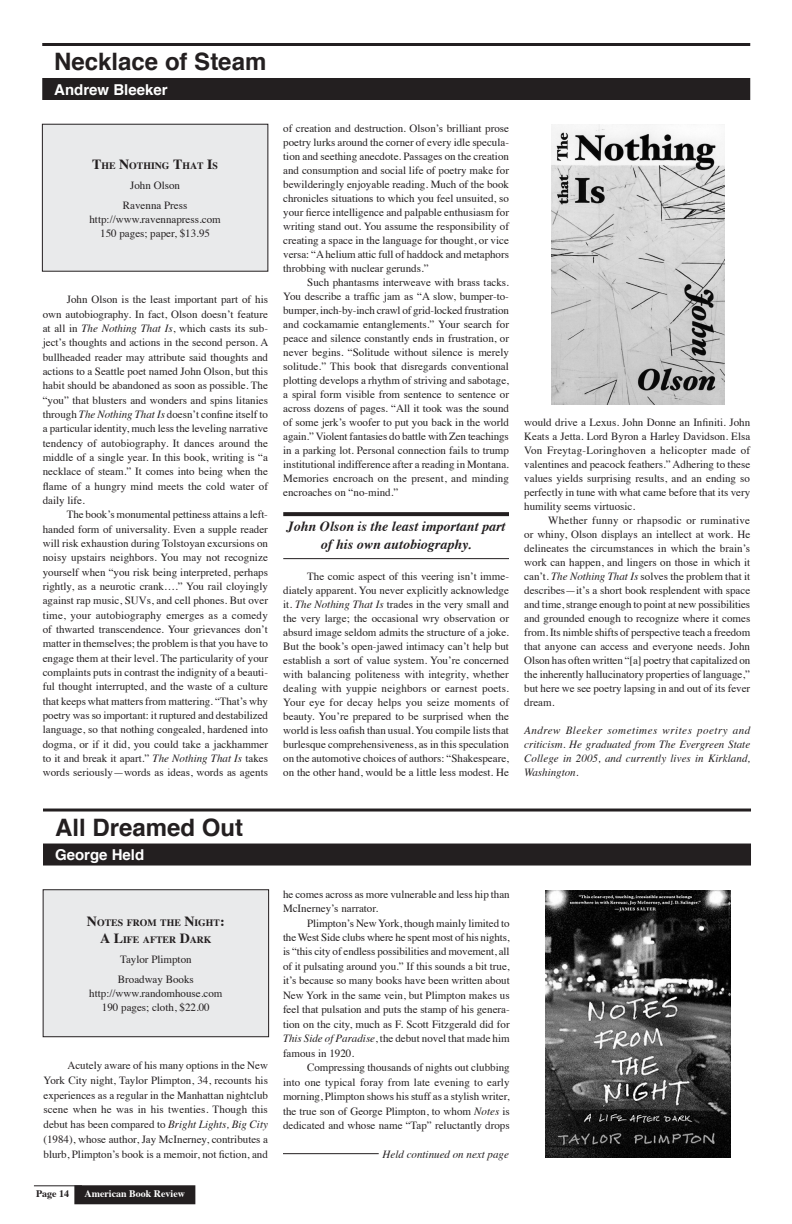
<style>
.page{position:relative;width:792px;height:1224px;background:#fff}
.page>*{position:absolute;margin:0;border:0;box-sizing:border-box;transform-origin:0 0}
.Headline_Front_Half{font:700 24px "Helvetica";color:#231f20}
.Contributor_Front_Ha{font:700 15px "Helvetica";color:#fff}
.Pull_Quote{font:italic 700 14px/18px "Times";color:#231f20;text-align:center}
.Body_Text{font:11px/14px "Times";color:#231f20;text-align:justify}
.Body_Text-No_Indent{font:italic 11px/14px "Times";letter-spacing:.005em;color:#231f20;text-align:justify}
.Box-Book___Pub_Info{font:11px "Times";color:#231f20}
.Box-Author{font:11px "Times";color:#231f20}
.Jump_Footer{font:italic 11px "Times";color:#231f20}
.t1{font:700 10px "Times";color:#fff}
.t2{font:700 10px "Times";color:#231f20}
.Box-Book_Title{font:700 9.8px/16.8px "Times";color:#231f20;text-align:center}
.s1{font-size:14px}
.s2{font-style:italic}
</style>
<div class="page">
<hr style="left:34px;top:1185px;width:48px;height:1px;background:#231f20">
<div style="left:76px;top:1187px;width:118px;height:16px;background:#231f20"></div>
<div style="left:74px;top:1185px;width:121px;height:19px;border:3px solid #231f20"></div>
<hr style="left:42px;top:43px;width:708px;height:3px;background:#231f20">
<div style="left:42px;top:78px;width:708px;height:22px;background:#231f20"></div>
<svg style="left:283px;top:512px;width:226px;height:4px"></svg>
<hr style="left:283px;top:558px;width:226px;height:1px;background:#231f20">
<div style="left:42px;top:124px;width:226px;height:147px;background:#e9eaeb"></div>
<div style="left:42px;top:124px;width:226px;height:148px;border:1px solid #231f20"></div>
<img style="left:552px;top:125px;width:172px;height:280px">
<hr style="left:43px;top:809px;width:708px;height:3px;background:#231f20">
<div style="left:43px;top:844px;width:708px;height:22px;background:#231f20"></div>
<div style="left:43px;top:890px;width:226px;height:147px;background:#e9eaeb"></div>
<div style="left:43px;top:889px;width:226px;height:148px;border:1px solid #231f20"></div>
<hr style="left:283px;top:1153px;width:96px;height:1px;background:#231f20">
<img style="left:546px;top:890px;width:184px;height:268px">
<p class="Headline_Front_Half" style="left:54px;top:42px;width:214px">Necklace of Steam</p>
<p class="Contributor_Front_Ha" style="left:54px;top:77px;width:115px">Andrew Bleeker</p>
<p class="Box-Book_Title" style="left:92px;top:156px;width:127px"><span class="s1">T</span>HE <span class="s1">N</span>OTHING <span class="s1">T</span>HAT <span class="s1">I</span>S</p>
<p class="Box-Author" style="left:130px;top:175px;width:51px">John Olson</p>
<p class="Box-Book___Pub_Info" style="left:123px;top:195px;width:66px">Ravenna Press</p>
<p class="Box-Book___Pub_Info" style="left:89px;top:209px;width:133px">http://www.ravennapress.com</p>
<p class="Box-Book___Pub_Info" style="left:100px;top:223px;width:111px">150 pages; paper, $13.95</p>
<p class="Body_Text" style="left:43px;top:292px;width:227px;line-height:14.3px;text-indent:24px">John Olson is the least important part of his own autobiography. In fact, Olson doesn’t feature at all in <span class="s2">The Nothing That Is</span>, which casts its sub&shy;ject’s thoughts and actions in the second person. A bullheaded reader may attribute said thoughts and actions to a Seattle poet named John Olson, but this habit should be abandoned as soon as possible. The “you” that blusters and wonders and spins litanies through <span class="s2">The Nothing That Is</span> doesn’t confine itself to a particular identity, much less the leveling narrative tendency of autobiography. It dances around the middle of a single year. In this book, writing is “a necklace of steam.” It comes into being when the flame of a hungry mind meets the cold water of daily life.</p>
<p class="Body_Text" style="left:43px;top:507px;width:227px;line-height:14.3px;text-indent:24px">The book’s monumental pettiness attains a left&shy;handed form of universality. Even a supple reader will risk exhaustion during Tolstoyan excursions on noisy upstairs neighbors. You may not recognize yourself when “you risk being interpreted, perhaps rightly, as a neurotic crank….” You rail cloyingly against rap music, SUVs, and cell phones. But over time, your autobiography emerges as a comedy of thwarted transcendence. Your grievances don’t matter in themselves; the problem is that you have to engage them at their level. The particularity of your complaints puts in contrast the indignity of a beauti&shy;ful thought interrupted, and the waste of a culture that keeps what matters from mattering. “That’s why poetry was so important: it ruptured and destabilized language, so that nothing congealed, hardened into dogma, or if it did, you could take a jackhammer to it and break it apart.” <span class="s2">The Nothing That Is</span> takes words seriously—words as ideas, words as agents</p>
<p class="Body_Text" style="left:283px;top:120px;width:227px">of creation and destruction. Olson’s brilliant prose poetry lurks around the corner of every idle specula&shy;tion and seething anecdote. Passages on the creation and consumption and social life of poetry make for bewilderingly enjoyable reading. Much of the book chronicles situations to which you feel unsuited, so your fierce intelligence and palpable enthusiasm for writing stand out. You assume the responsibility of creating a space in the language for thought, or vice versa: “A helium attic full of haddock and metaphors throbbing with nuclear gerunds.”</p>
<p class="Body_Text" style="left:283px;top:274px;width:227px;text-indent:24px">Such phantasms interweave with brass tacks.<br>You describe a traffic jam as “A slow, bumper-to&shy;bumper, inch-by-inch crawl of grid-locked frustration and cockamamie entanglements.” Your search for peace and silence constantly ends in frustration, or never begins. “Solitude without silence is merely solitude.” This book that disregards conventional plotting develops a rhythm of striving and sabotage, a spiral form visible from sentence to sentence or across dozens of pages. “All it took was the sound of some jerk’s woofer to put you back in the world again.” Violent fantasies do battle with Zen teachings in a parking lot. Personal connection fails to trump institutional indifference after a reading in Montana.<br>Memories encroach on the present, and minding encroaches on “no-mind.”</p>
<p class="Pull_Quote" style="left:287px;top:516px;width:220px">John Olson is the least important part of his own autobiography.</p>
<p class="Body_Text" style="left:283px;top:569px;width:227px;text-indent:24px">The comic aspect of this veering isn’t imme&shy;diately apparent. You never explicitly acknowledge it. <span class="s2">The Nothing That Is</span> trades in the very small and the very large; the occasional wry observation or absurd image seldom admits the structure of a joke.<br>But the book’s open-jawed intimacy can’t help but establish a sort of value system. You’re concerned with balancing politeness with integrity, whether dealing with yuppie neighbors or earnest poets.<br>Your eye for decay helps you seize moments of beauty. You’re prepared to be surprised when the world is less oafish than usual. You compile lists that burlesque comprehensiveness, as in this speculation on the automotive choices of authors: “Shakespeare, on the other hand, would be a little less modest. He</p>
<p class="Body_Text" style="left:524px;top:414px;width:228px">would drive a Lexus. John Donne an Infiniti. John Keats a Jetta. Lord Byron a Harley Davidson. Elsa Von Freytag-Loringhoven a helicopter made of valentines and peacock feathers.” Adhering to these values yields surprising results, and an ending so perfectly in tune with what came before that its very humility seems virtuosic.</p>
<p class="Body_Text" style="left:524px;top:512px;width:228px;text-indent:24px">Whether funny or rhapsodic or ruminative or whiny, Olson displays an intellect at work. He delineates the circumstances in which the brain’s work can happen, and lingers on those in which it can’t. <span class="s2">The Nothing That Is</span> solves the problem that it describes—it’s a short book resplendent with space and time, strange enough to point at new possibilities and grounded enough to recognize where it comes from. Its nimble shifts of perspective teach a freedom that anyone can access and everyone needs. John Olson has often written “[a] poetry that capitalized on the inherently hallucinatory properties of language,” but here we see poetry lapsing in and out of its fever dream.</p>
<p class="Body_Text-No_Indent" style="left:524px;top:723px;width:228px">Andrew Bleeker sometimes writes poetry and criticism. He graduated from The Evergreen State College in 2005, and currently lives in Kirkland, Washington.</p>
<p class="Headline_Front_Half" style="left:55px;top:808px;width:190px">All Dreamed Out</p>
<p class="Contributor_Front_Ha" style="left:55px;top:843px;width:91px">George Held</p>
<p class="Box-Book_Title" style="left:87px;top:913px;width:139px"><span class="s1">N</span>OTES FROM THE <span class="s1">N</span>IGHT<span class="s1">:<br>A L</span>IFE AFTER <span class="s1">D</span>ARK</p>
<p class="Box-Author" style="left:120px;top:949px;width:73px">Taylor Plimpton</p>
<p class="Box-Book___Pub_Info" style="left:118px;top:969px;width:78px">Broadway Books</p>
<p class="Box-Book___Pub_Info" style="left:89px;top:983px;width:135px">http://www.randomhouse.com</p>
<p class="Box-Book___Pub_Info" style="left:102px;top:997px;width:109px">190 pages; cloth, $22.00</p>
<p class="Body_Text" style="left:44px;top:1057px;width:226px;line-height:14.8px;text-indent:24px">Acutely aware of his many options in the New York City night, Taylor Plimpton, 34, recounts his experiences as a regular in the Manhattan nightclub scene when he was in his twenties. Though this debut has been compared to <span class="s2">Bright Lights, Big City </span>(1984), whose author, Jay McInerney, contributes a blurb, Plimpton’s book is a memoir, not fiction, and</p>
<p class="t2" style="left:36px;top:1184px;width:35px">Page 14</p>
<p class="t1" style="left:84px;top:1184px;width:102px">American Book Review</p>
<p class="Body_Text" style="left:283px;top:886px;width:228px;line-height:14.5px">he comes across as more vulnerable and less hip than<br>McInerney’s narrator.</p>
<p class="Body_Text" style="left:283px;top:915px;width:228px;line-height:14.5px;text-indent:24px">Plimpton’s New York, though mainly limited to the West Side clubs where he spent most of his nights, is “this city of endless possibilities and movement, all of it pulsating around you.” If this sounds a bit true, it’s because so many books have been written about New York in the same vein, but Plimpton makes us feel that pulsation and puts the stamp of his genera&shy;tion on the city, much as F. Scott Fitzgerald did for <span class="s2">This Side of Paradise</span>, the debut novel that made him famous in 1920.</p>
<p class="Body_Text" style="left:283px;top:1059px;width:228px;line-height:14.5px;text-indent:24px">Compressing thousands of nights out clubbing into one typical foray from late evening to early morning, Plimpton shows his stuff as a stylish writer, the true son of George Plimpton, to whom <span class="s2">Notes</span> is dedicated and whose name “Tap” reluctantly drops</p>
<p class="Jump_Footer" style="left:383px;top:1145px;width:128px">Held continued on next page</p>
</div>
